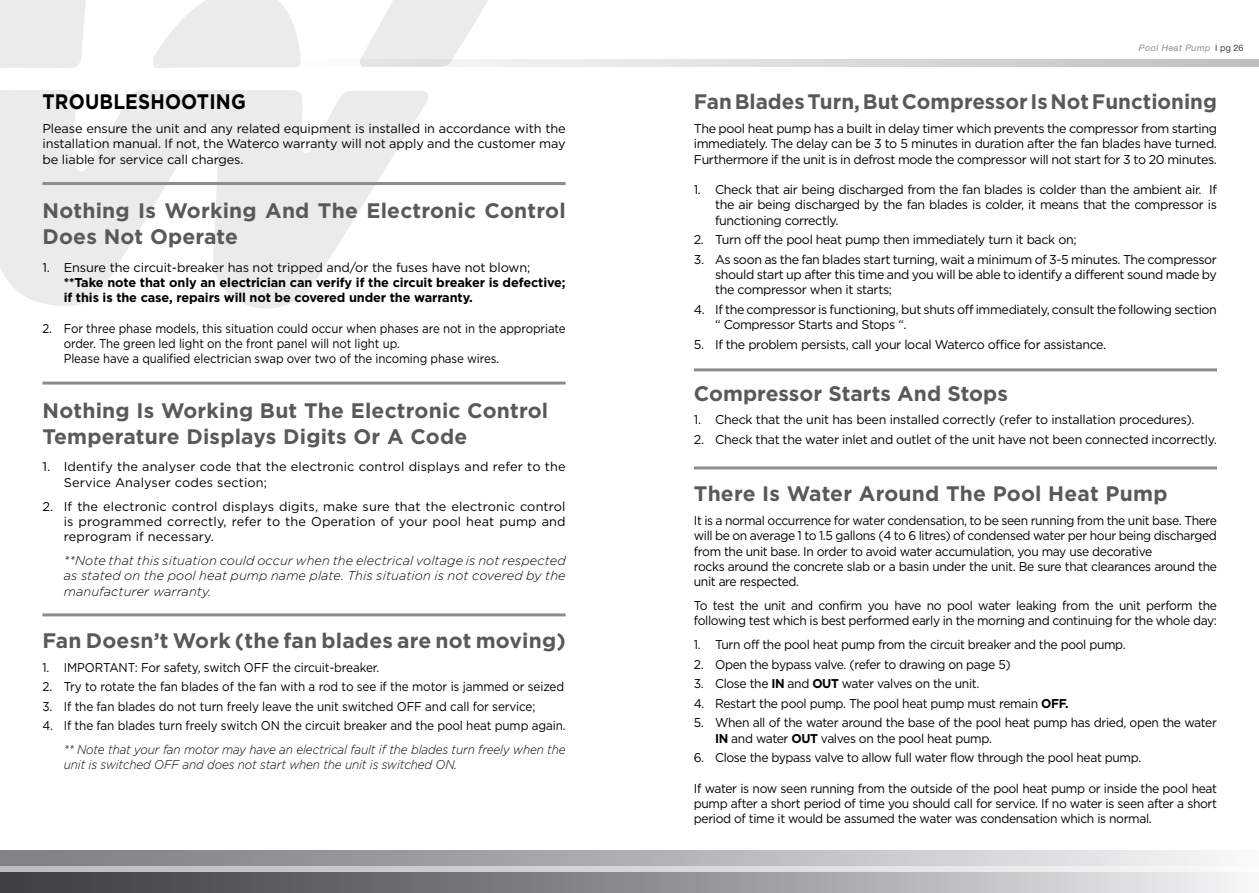
<style>
.page{position:relative;width:1259px;height:893px;background:#fff}
.page>*{position:absolute;margin:0;border:0;box-sizing:border-box;transform-origin:0 0}
.t1{font:700 21px/25.2px "Gotham HTF";letter-spacing:.01em;color:#58595b}
.t2{font:700 21px "Gotham HTF";letter-spacing:.01em;color:#000;scale:.9 1}
.t3{font:12.75px/15.3px "Gotham HTF";letter-spacing:-.03em;color:#000;text-align:justify}
.t4{font:12.75px/15.3px "Gotham HTF";letter-spacing:-.03em;color:#000;scale:.95 1}
.t5{font:12.75px "Gotham HTF";letter-spacing:-.01em;color:#000;scale:.92 1}
.t6{font:12.75px/15.3px "Gotham HTF";letter-spacing:-.01em;color:#000;scale:.9 1}
.t7{font:italic 300 12.75px/15.3px "Gotham HTF";letter-spacing:-.01em;color:#000;text-align:justify}
.t8{font:italic 300 12.75px/15.3px "Gotham HTF";letter-spacing:-.01em;color:#000;scale:.92 1}
.t9{font:700 12.75px/15.3px "Gotham HTF";letter-spacing:-.01em;color:#000}
.t10{font:12.75px/15.3px "Gotham HTF";letter-spacing:.01em;color:#000}
.t11{font:12.75px "Gotham HTF";letter-spacing:-.01em;color:#000}
.t12{font:italic 9px "Helvetica Neue LT Std";letter-spacing:.05em;color:#8a8c8e}
.s1{font-style:normal;color:#414042}
.s2{font-weight:700}
</style>
<div class="page">
<div style="left:0;top:872px;width:1259px;height:21px;background:linear-gradient(to right,#333436,#eceeef)"></div>
<svg style="left:0;top:865px;width:1218px;height:7px;background:#d0d1d3"></svg>
<svg style="left:0;top:850px;width:1218px;height:15px;background:#b0b1b4"></svg>
<svg style="left:0;top:90px;width:428px;height:219px;fill:#ebebec"></svg>
<svg style="left:0;top:0;width:1259px;height:68px"></svg>
<hr style="left:694px;top:368px;width:523px;height:3px;background:#8a8c8e">
<hr style="left:694px;top:466px;width:523px;height:3px;background:#8a8c8e">
<hr style="left:43px;top:613px;width:523px;height:3px;background:#8a8c8e">
<hr style="left:43px;top:182px;width:523px;height:3px;background:#8a8c8e">
<hr style="left:43px;top:382px;width:523px;height:3px;background:#8a8c8e">
<h1 class="t2" style="left:43px;top:90px;width:227px">TROUBLESHOOTING</h1>
<p class="t3" style="left:43px;top:121px;width:525px">Please ensure the unit and any related equipment is installed in accordance with the installation manual. If not, the Waterco warranty will not apply and the customer may be liable for service call charges.</p>
<h1 class="t1" style="left:43px;top:198px;width:524px">Nothing Is Working And The Electronic Control<br>Does Not Operate</h1>
<p class="t11" style="left:43px;top:260px;width:489px">1. Ensure the circuit-breaker has not tripped and/or the fuses have not blown;</p>
<p class="t9" style="left:64px;top:274px;width:503px">**Take note that only an electrician can verify if the circuit breaker is defective; if this is the case, repairs will not be covered under the warranty.</p>
<p class="t6" style="left:64px;top:320px;width:559px;text-indent:-21px">2. For three phase models, this situation could occur when phases are not in the appropriate order. The green led light on the front panel will not light up.<br>Please have a qualified electrician swap over two of the incoming phase wires.</p>
<h1 class="t1" style="left:43px;top:398px;width:507px">Nothing Is Working But The Electronic Control<br>Temperature Displays Digits Or A Code</h1>
<p class="t10" style="left:64px;top:459px;width:503px;text-indent:-21px">1. Identify the analyser code that the electronic control displays and refer to the<br>Service Analyser codes section;</p>
<p class="t3" style="left:64px;top:498px;width:503px;text-indent:-21px">2. If the electronic control displays digits, make sure that the electronic control is programmed correctly, refer to the Operation of your pool heat pump and reprogram if necessary.</p>
<p class="t7" style="left:64px;top:553px;width:503px">**Note that this situation could occur when the electrical voltage is not respected as stated on the pool heat pump name plate. This situation is not covered by the manufacturer warranty.</p>
<h1 class="t1" style="left:43px;top:627px;width:525px">Fan Doesn’t Work (the fan blades are not moving)</h1>
<p class="t5" style="left:43px;top:660px;width:367px">1. IMPORTANT: For safety, switch OFF the circuit-breaker.</p>
<p class="t5" style="left:43px;top:680px;width:568px">2. Try to rotate the fan blades of the fan with a rod to see if the motor is jammed or seized</p>
<p class="t5" style="left:43px;top:699px;width:537px">3. If the fan blades do not turn freely leave the unit switched OFF and call for service;</p>
<p class="t5" style="left:43px;top:719px;width:570px">4. If the fan blades turn freely switch ON the circuit breaker and the pool heat pump again.</p>
<p class="t8" style="left:64px;top:742px;width:547px">** Note that your fan motor may have an electrical fault if the blades turn freely when the unit is switched OFF and does not start when the unit is switched ON.</p>
<p class="t12" style="left:1138px;top:43px;width:106px">Pool Heat Pump <span class="s1">I pg 26</span></p>
<h1 class="t1" style="left:694px;top:89px;width:524px">Fan Blades Turn, But Compressor Is Not Functioning</h1>
<p class="t3" style="left:694px;top:121px;width:524px">The pool heat pump has a built in delay timer which prevents the compressor from starting immediately. The delay can be 3 to 5 minutes in duration after the fan blades have turned.<br>Furthermore if the unit is in defrost mode the compressor will not start for 3 to 20 minutes.</p>
<p class="t3" style="left:715px;top:182px;width:503px;text-indent:-21px">1. Check that air being discharged from the fan blades is colder than the ambient air. If the air being discharged by the fan blades is colder, it means that the compressor is functioning correctly.</p>
<p class="t3" style="left:694px;top:232px;width:384px">2. Turn off the pool heat pump then immediately turn it back on;</p>
<p class="t3" style="left:715px;top:251px;width:503px;text-indent:-21px">3. As soon as the fan blades start turning, wait a minimum of 3-5 minutes. The compressor should start up after this time and you will be able to identify a different sound made by the compressor when it starts;</p>
<p class="t3" style="left:715px;top:302px;width:503px;text-indent:-21px">4. If the compressor is functioning, but shuts off immediately, consult the following section “ Compressor Starts and Stops “.</p>
<p class="t3" style="left:694px;top:336px;width:414px">5. If the problem persists, call your local Waterco office for assistance.</p>
<h1 class="t1" style="left:694px;top:380px;width:315px">Compressor Starts And Stops</h1>
<p class="t3" style="left:694px;top:412px;width:502px">1. Check that the unit has been installed correctly (refer to installation procedures).</p>
<p class="t3" style="left:694px;top:432px;width:524px">2. Check that the water inlet and outlet of the unit have not been connected incorrectly.</p>
<h1 class="t1" style="left:694px;top:481px;width:475px">There Is Water Around The Pool Heat Pump</h1>
<p class="t4" style="left:694px;top:513px;width:552px">It is a normal occurrence for water condensation, to be seen running from the unit base. There will be on average 1 to 1.5 gallons (4 to 6 litres) of condensed water per hour being discharged from the unit base. In order to avoid water accumulation, you may use decorative<br>rocks around the concrete slab or a basin under the unit. Be sure that clearances around the unit are respected.</p>
<p class="t4" style="left:694px;top:598px;width:552px">To test the unit and confirm you have no pool water leaking from the unit perform the following test which is best performed early in the morning and continuing for the whole day:</p>
<p class="t4" style="left:694px;top:637px;width:456px">1. Turn off the pool heat pump from the circuit breaker and the pool pump.</p>
<p class="t4" style="left:694px;top:656px;width:335px">2. Open the bypass valve. (refer to drawing on page 5)</p>
<p class="t4" style="left:694px;top:676px;width:302px">3. Close the <span class="s2">IN</span> and <span class="s2">OUT</span> water valves on the unit.</p>
<p class="t4" style="left:694px;top:695px;width:396px">4. Restart the pool pump. The pool heat pump must remain <span class="s2">OFF.</span></p>
<p class="t4" style="left:715px;top:715px;width:530px;text-indent:-21px">5. When all of the water around the base of the pool heat pump has dried, open the water<br><span class="s2">IN</span> and water <span class="s2">OUT</span> valves on the pool heat pump.</p>
<p class="t4" style="left:694px;top:750px;width:472px">6. Close the bypass valve to allow full water flow through the pool heat pump.</p>
<p class="t4" style="left:694px;top:780px;width:552px;text-align:justify">If water is now seen running from the outside of the pool heat pump or inside the pool heat pump after a short period of time you should call for service. If no water is seen after a short period of time it would be assumed the water was condensation which is normal.</p>
</div>
